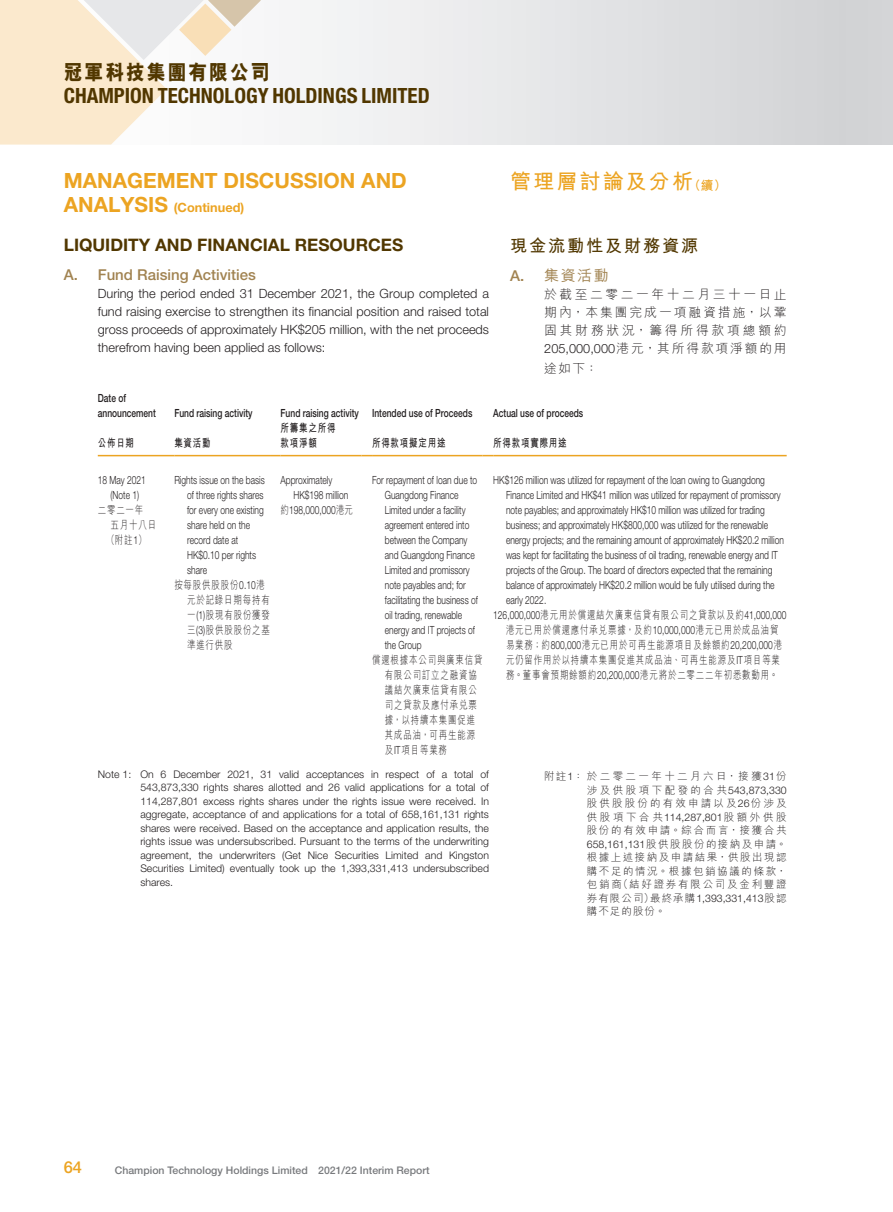
<style>
.page{position:relative;width:893px;height:1212px;background:#fff}
.page>*{position:absolute;margin:0;border:0;box-sizing:border-box;transform-origin:0 0}
.t1{font:700 condensed 21px "Helvetica Neue LT Std";color:#513700}
.t2{font:700 21px "Helvetica Neue LT Std";color:#eca422}
.t3{font:700 21px "M Hei HK";letter-spacing:.1em;color:#eca422}
.t4{font:800 21px "M Hei HK";letter-spacing:.1em;color:#513700;scale:.9 1}
.t5{font:700 17.25px "Helvetica Neue LT Std";color:#513700}
.t6{font:700 17.25px "M Hei HK";letter-spacing:.1em;color:#513700}
.t7{font:500 16.5px "Helvetica Neue LT Std";color:#eca422}
.t8{font:500 15px "Helvetica Neue LT Std";color:#a18351}
.t9{font:500 15px "M Hei HK";color:#a18351}
.t10{font:300 12.75px/18px "Helvetica Neue LT Std";color:#231f20;text-align:justify}
.t11{font:300 12.75px/18px "M Hei HK";letter-spacing:.155em;color:#231f20;text-align:justify}
.t12{font:700 12.75px "Helvetica Neue LT Std";color:#eca422}
.t13{font:300 11.25px/15px "Helvetica Neue LT Std";color:#231f20;scale:.75 1}
.t14{font:300 11.25px/15px "M Hei HK";letter-spacing:.1em;color:#231f20;scale:.75 1}
.t15{font:500 11.25px/15px "Helvetica Neue LT Std";color:#231f20;scale:.75 1}
.t16{font:700 11.25px/15px "M Hei HK";letter-spacing:.1em;color:#231f20;scale:.75 1}
.t17{font:300 10.5px/13.5px "Helvetica Neue LT Std";color:#231f20;text-align:justify}
.t18{font:300 10.5px/13.5px "M Hei HK";letter-spacing:.15em;color:#231f20;text-align:justify}
.t19{font:500 10.5px "Helvetica Neue LT Std";color:#787a7d}
.s1{font-size:12.75px}
.s2{font-size:21px}
.s3{font-family:"Helvetica Neue LT Std"}
.s4{font-family:"M Hei HK"}
.s5{font-family:"Adobe Song Std"}
</style>
<div class="page">
<svg style="left:300px;top:0;width:593px;height:145px"></svg>
<svg style="left:0;top:0;width:261px;height:145px"></svg>
<hr style="left:98px;top:455px;width:76px;height:1px;background:#eca422">
<hr style="left:174px;top:455px;width:96px;height:1px;background:#eca422">
<hr style="left:281px;top:455px;width:80px;height:1px;background:#eca422">
<hr style="left:372px;top:455px;width:111px;height:1px;background:#eca422">
<hr style="left:493px;top:455px;width:294px;height:1px;background:#eca422">
<h1 class="t4" style="left:64px;top:62px;width:230px">冠軍科技集團有限公司</h1>
<h1 class="t1" style="left:64px;top:83px;width:367px">CHAMPION TECHNOLOGY HOLDINGS LIMITED</h1>
<h1 class="t3" style="left:510px;top:166px;width:218px">管理層討論及分析<span class="s1">（續）</span></h1>
<h1 class="t2" style="left:64px;top:167px;width:345px">MANAGEMENT DISCUSSION AND</h1>
<p class="t12" style="left:64px;top:199px;width:182px"><span class="s2">ANALYSIS</span> (Continued)</p>
<h2 class="t5" style="left:64px;top:234px;width:341px">LIQUIDITY AND FINANCIAL RESOURCES</h2>
<h3 class="t8" style="left:64px;top:265px;width:194px">A. Fund Raising Activities</h3>
<p class="t10" style="left:98px;top:284px;width:393px">During the period ended 31 December 2021, the Group completed a fund raising exercise to strengthen its financial position and raised total gross proceeds of approximately HK$205 million, with the net proceeds therefrom having been applied as follows:</p>
<p class="t15" style="left:98px;top:390px;width:79px">Date of announcement</p>
<h2 class="t6" style="left:510px;top:233px;width:190px">現金流動性及財務資源</h2>
<h3 class="t9" style="left:510px;top:265px;width:100px"><span class="s3">A.</span> 集資活動</h3>
<p class="t11" style="left:544px;top:285px;width:244px">於截至二零二一年十二月三十一日止期內，本集團完成一項融資措施，以鞏固其財務狀況，籌得所得款項總額約<span class="s3">205,000,000</span>港元，其所得款項淨額的用</p>
<p class="t11" style="left:544px;top:359px;width:55px">途如下：</p>
<p class="t15" style="left:174px;top:405px;width:106px">Fund raising activity</p>
<p class="t15" style="left:281px;top:405px;width:257px">Fund raising activity Intended use of Proceeds</p>
<p class="t15" style="left:493px;top:405px;width:122px">Actual use of proceeds</p>
<p class="t16" style="left:98px;top:434px;width:50px">公佈日期</p>
<p class="t16" style="left:174px;top:434px;width:50px">集資活動</p>
<p class="t16" style="left:281px;top:419px;width:75px">所籌集之所得款項淨額</p>
<p class="t13" style="left:98px;top:473px;width:66px;text-align:center">18 May 2021 (Note 1)</p>
<p class="t14" style="left:98px;top:503px;width:62px">二零二一年</p>
<p class="t14" style="left:111px;top:518px;width:62px">五月十八日</p>
<p class="t14" style="left:106px;top:533px;width:55px">（附註<span class="s3">1</span>）</p>
<p class="t13" style="left:187px;top:473px;width:105px;text-indent:-13px">Rights issue on the basis of three rights shares for every one existing share held on the record date at<br>HK$0.10 per rights share</p>
<p class="t14" style="left:187px;top:578px;width:112px;text-indent:-13px">按每股供股股份<span class="s3">0.10</span>港元於記錄日期每持有一<span class="s3">(1)</span>股現有股份獲發三<span class="s3">(3)</span>股供股股份之基準進行供股</p>
<p class="t13" style="left:281px;top:473px;width:70px">Approximately</p>
<p class="t13" style="left:293px;top:488px;width:75px">HK$198 million</p>
<p class="t13" style="left:281px;top:503px;width:98px"><span class="s4">約</span>198,000,000<span class="s4">港元</span></p>
<p class="t16" style="left:372px;top:434px;width:99px">所得款項擬定用途</p>
<p class="t16" style="left:493px;top:434px;width:99px">所得款項實際用途</p>
<p class="t13" style="left:385px;top:473px;width:126px;text-indent:-13px">For repayment of loan due to<br>Guangdong Finance<br>Limited under a facility agreement entered into between the Company and Guangdong Finance<br>Limited and promissory note payables and; for facilitating the business of oil trading, renewable energy and IT projects of the Group</p>
<p class="t14" style="left:385px;top:652px;width:132px;text-indent:-13px">償還根據本公司與廣東信貸有限公司訂立之融資協議結欠廣東信貸有限公司之貸款及應付承<span class="s5">兑</span>票據，以持續本集團促進其成品油，可再生能源及<span class="s3">IT</span>項目等業務</p>
<p class="t13" style="left:506px;top:473px;width:372px;text-indent:-13px">HK$126 million was utilized for repayment of the loan owing to Guangdong Finance Limited and HK$41 million was utilized for repayment of promissory note payables; and approximately HK$10 million was utilized for trading business; and approximately HK$800,000 was utilized for the renewable energy projects; and the remaining amount of approximately HK$20.2 million was kept for facilitating the business of oil trading, renewable energy and IT projects of the Group. The board of directors expected that the remaining balance of approximately HK$20.2 million would be fully utilised during the early 2022.</p>
<p class="t14" style="left:506px;top:607px;width:376px;text-indent:-13px"><span class="s3">126,000,000</span>港元用於償還結欠廣東信貸有限公司之貸款以及約<span class="s3">41,000,000</span>港元已用於償還應付承兌票據，及約<span class="s3">10,000,000</span>港元已用於成品油貿易業務；約<span class="s3">800,000</span>港元已用於可再生能源項目及餘額約<span class="s3">20,200,000</span>港元仍留作用於以持續本集團促進其成品油、可再生能源及<span class="s3">IT</span>項目等業務。董事會預期餘額約<span class="s3">20,200,000</span>港元將於二零二二年初悉數動用。</p>
<p class="t17" style="left:140px;top:767px;width:350px;text-indent:-43px">Note 1: On 6 December 2021, 31 valid acceptances in respect of a total of 543,873,330 rights shares allotted and 26 valid applications for a total of 114,287,801 excess rights shares under the rights issue were received. In aggregate, acceptance of and applications for a total of 658,161,131 rights shares were received. Based on the acceptance and application results, the rights issue was undersubscribed. Pursuant to the terms of the underwriting agreement, the underwriters (Get Nice Securities Limited and Kingston Securities Limited) eventually took up the 1,393,331,413 undersubscribed shares.</p>
<p class="t18" style="left:587px;top:770px;width:201px;text-indent:-43px">附註<span class="s3">1</span>：於二零二一年十二月六日，接獲<span class="s3">31</span>份涉及供股項下配發的合共<span class="s3">543,873,330</span>股供股股份的有效申請以及<span class="s3">26</span>份涉及供股項下合共<span class="s3">114,287,801</span>股額外供股股份的有效申請。綜合而言，接獲合共<span class="s3">658,161,131</span>股供股股份的接納及申請。根據上述接納及申請結果，供股出現認購不足的情況。根據包銷協議的條款，包銷商（結好證券有限公司及金利豐證</p>
<p class="t17" style="left:587px;top:891px;width:201px"><span class="s4">券有限公司）最終承購</span>1,393,331,413<span class="s4">股認</span></p>
<p class="t18" style="left:587px;top:905px;width:80px">購不足的股份。</p>
<h3 class="t7" style="left:64px;top:1157px;width:20px">64</h3>
<p class="t19" style="left:115px;top:1164px;width:316px">Champion Technology Holdings Limited 2021/22 Interim Report</p>
</div>
